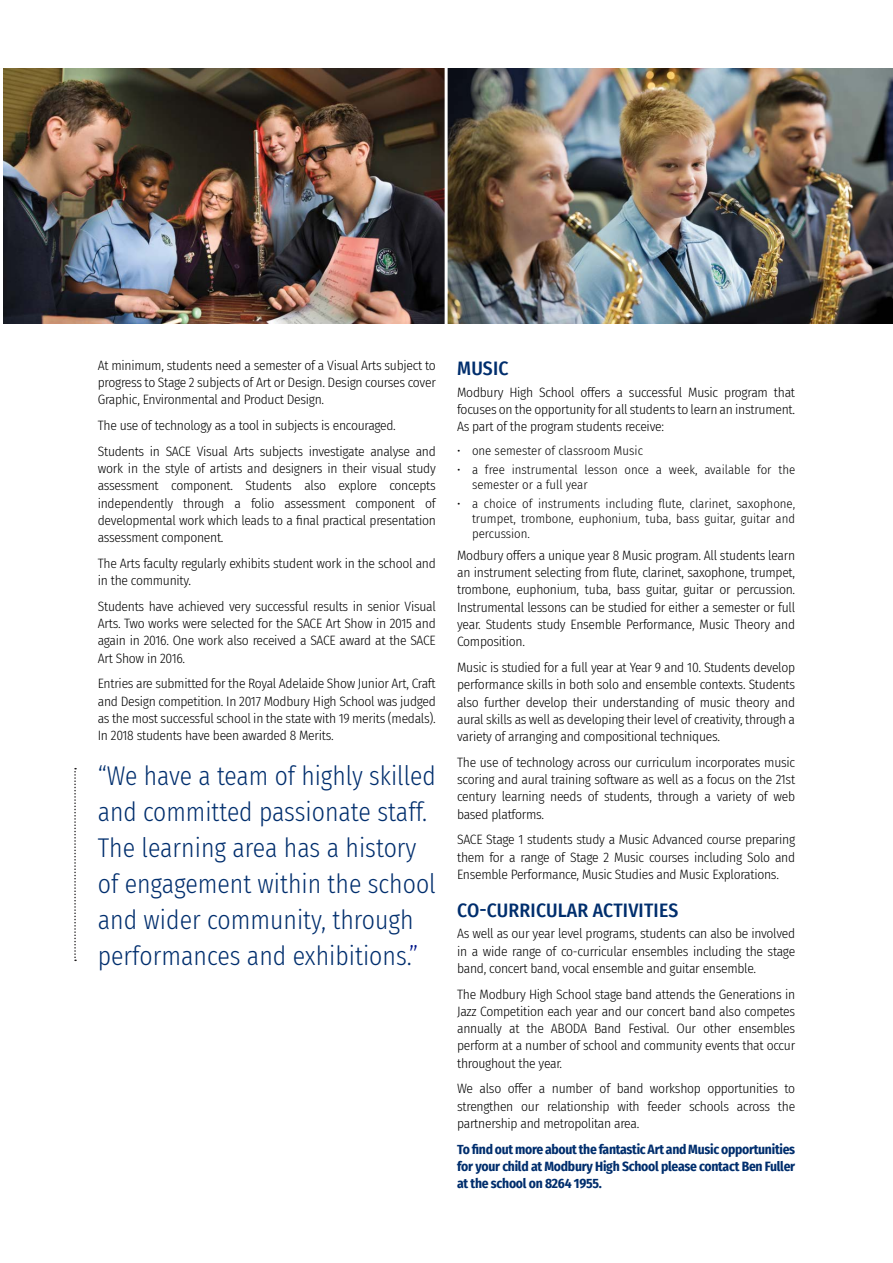
<style>
.page{position:relative;width:893px;height:1263px;background:#fff}
.page>*{position:absolute;margin:0;border:0;box-sizing:border-box;transform-origin:0 0}
.t1{font:300 27px/36px "Fira Sans Condensed";color:#002e6d;scale:.95 1}
.t2{font:500 19.5px "Fira Sans Condensed";letter-spacing:.01em;color:#002e6d}
.t3{font:300 13.5px/17.2px "Fira Sans Condensed";letter-spacing:-.02em;color:#000;text-align:justify}
.t4{font:700 13.5px/17.2px "Fira Sans Condensed";letter-spacing:-.02em;color:#002e6d;text-align:justify}
.t5{font:300 12.75px/15px "Fira Sans Condensed";color:#000}
.s1{color:#001689}
</style>
<div class="page">
<img style="left:448px;top:68px;width:445px;height:255px">
<img style="left:3px;top:68px;width:442px;height:255px">
<svg style="left:74px;top:768px;width:2px;height:193px"></svg>
<p class="t3" style="left:98px;top:356px;width:340px">At minimum, students need a semester of a Visual Arts subject to progress to Stage 2 subjects of Art or Design. Design courses cover Graphic, Environmental and Product Design.</p>
<p class="t3" style="left:98px;top:412px;width:340px;line-height:25.8px">The use of technology as a tool in subjects is encouraged.<br>Students in SACE Visual Arts subjects investigate analyse and</p>
<p class="t3" style="left:98px;top:460px;width:340px">work in the style of artists and designers in their visual study assessment component. Students also explore concepts independently through a folio assessment component of developmental work which leads to a final practical presentation assessment component.</p>
<p class="t3" style="left:98px;top:554px;width:340px">The Arts faculty regularly exhibits student work in the school and in the community.</p>
<p class="t3" style="left:98px;top:597px;width:340px">Students have achieved very successful results in senior Visual Arts. Two works were selected for the SACE Art Show in 2015 and again in 2016. One work also received a SACE award at the SACE Art Show in 2016.</p>
<p class="t3" style="left:98px;top:675px;width:340px">Entries are submitted for the Royal Adelaide Show Junior Art, Craft and Design competition. In 2017 Modbury High School was judged as the most successful school in the state with 19 merits (medals).<br>In 2018 students have been awarded 8 Merits.</p>
<h1 class="t1" style="left:98px;top:757px;width:357px">“We have a team of highly skilled and committed passionate staff.<br>The learning area has a history of engagement within the school and wider community, through performances and exhibitions.<span class="s1">”</span></h1>
<h2 class="t2" style="left:457px;top:353px;width:53px">MUSIC</h2>
<p class="t3" style="left:457px;top:384px;width:340px">Modbury High School offers a successful Music program that focuses on the opportunity for all students to learn an instrument.<br>As part of the program students receive:</p>
<p class="t5" style="left:457px;top:443px;width:187px">• one semester of classroom Music</p>
<p class="t5" style="left:472px;top:462px;width:325px;text-indent:-15px">• a free instrumental lesson once a week, available for the semester or a full year</p>
<p class="t5" style="left:472px;top:496px;width:325px;text-align:justify;text-indent:-15px">• a choice of instruments including flute, clarinet, saxophone, trumpet, trombone, euphonium, tuba, bass guitar, guitar and percussion.</p>
<p class="t3" style="left:457px;top:547px;width:340px">Modbury offers a unique year 8 Music program. All students learn an instrument selecting from flute, clarinet, saxophone, trumpet, trombone, euphonium, tuba, bass guitar, guitar or percussion.<br>Instrumental lessons can be studied for either a semester or full year. Students study Ensemble Performance, Music Theory and Composition.</p>
<p class="t3" style="left:457px;top:659px;width:340px">Music is studied for a full year at Year 9 and 10. Students develop performance skills in both solo and ensemble contexts. Students also further develop their understanding of music theory and aural skills as well as developing their level of creativity, through a variety of arranging and compositional techniques.</p>
<p class="t3" style="left:457px;top:753px;width:340px">The use of technology across our curriculum incorporates music scoring and aural training software as well as a focus on the 21st century learning needs of students, through a variety of web based platforms.</p>
<p class="t3" style="left:457px;top:831px;width:340px">SACE Stage 1 students study a Music Advanced course preparing them for a range of Stage 2 Music courses including Solo and Ensemble Performance, Music Studies and Music Explorations.</p>
<h2 class="t2" style="left:457px;top:894px;width:222px">CO-CURRICULAR ACTIVITIES</h2>
<p class="t3" style="left:457px;top:925px;width:340px">As well as our year level programs, students can also be involved in a wide range of co-curricular ensembles including the stage band, concert band, vocal ensemble and guitar ensemble.</p>
<p class="t3" style="left:457px;top:985px;width:340px">The Modbury High School stage band attends the Generations in Jazz Competition each year and our concert band also competes annually at the ABODA Band Festival. Our other ensembles perform at a number of school and community events that occur throughout the year.</p>
<p class="t3" style="left:457px;top:1080px;width:340px">We also offer a number of band workshop opportunities to strengthen our relationship with feeder schools across the partnership and metropolitan area.</p>
<p class="t4" style="left:457px;top:1139px;width:340px">To find out more about the fantastic Art and Music opportunities for your child at Modbury High School please contact Ben Fuller at the school on 8264 1955.</p>
</div>
